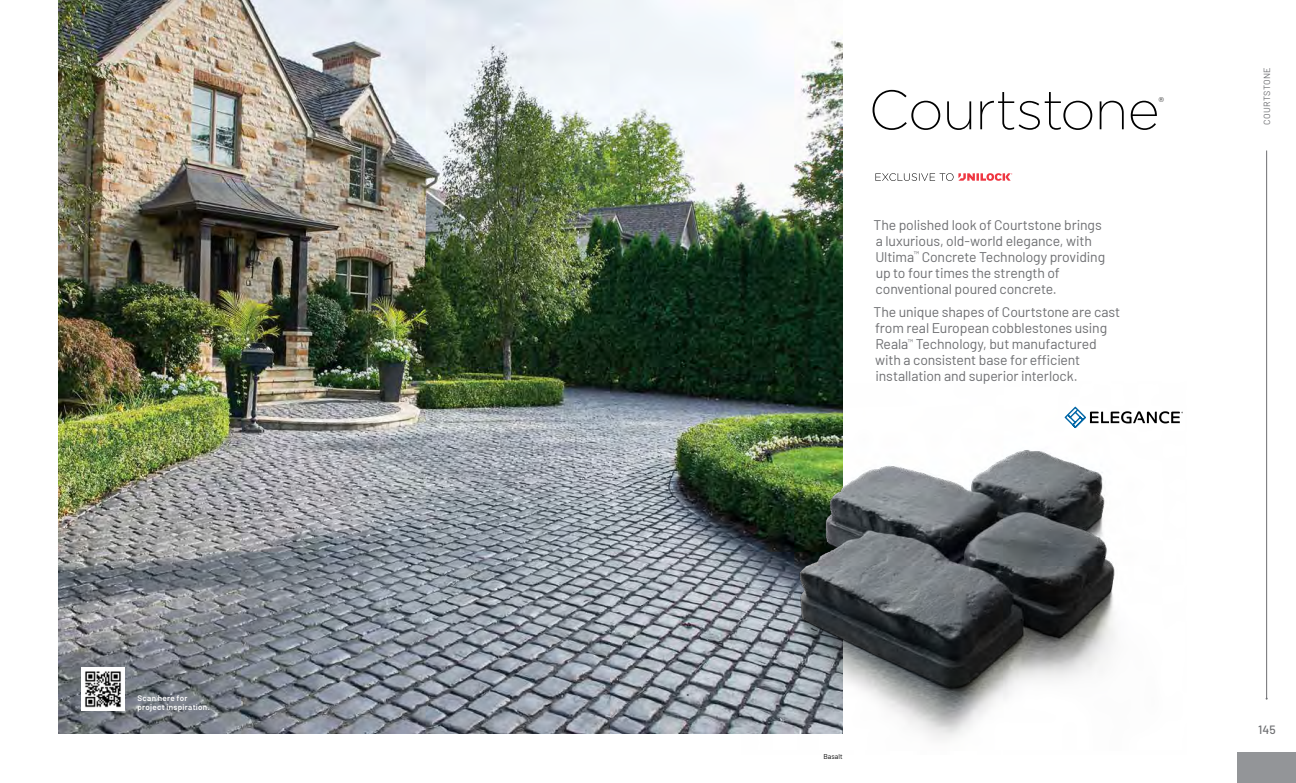
<style>
.page{position:relative;width:1296px;height:783px;background:#fff}
.page>*{position:absolute;margin:0;border:0;box-sizing:border-box;transform-origin:0 0}
.t1{font:200 55.4px "Gotham";letter-spacing:-.015em;color:#000}
.t2{font:14px/16px "Barlow";letter-spacing:-.01em;color:#6d6e71}
.t3{font:200 14px "Gotham";color:#000}
.t4{font:500 12px "Barlow";color:#6d6e71}
.t5{font:9px "Barlow";letter-spacing:.025em;color:#6d6e71}
.t6{font:600 8px/9.6px "Barlow";letter-spacing:.035em;color:#fff}
.t7{font:7px "Barlow";color:#000}
</style>
<div class="page">
<div style="left:1238px;top:753px;width:58px;height:30px;background:#939598"></div>
<hr style="left:1266px;top:151px;width:1px;height:548px;background:#6d6e71">
<img style="left:58px;top:0;width:785px;height:734px">
<svg style="left:876px;top:173px;width:136px;height:8px"></svg>
<img style="left:741px;top:382px;width:374px;height:358px">
<svg style="left:1064px;top:406px;width:119px;height:23px"></svg>
<img style="left:81px;top:668px;width:43px;height:43px">
<p class="t6" style="left:138px;top:692px;width:74px">Scan here for project inspiration.</p>
<h1 class="t1" style="left:869px;top:75px;width:293px">Courtstone</h1>
<p class="t3" style="left:1158px;top:94px;width:7px">®</p>
<p class="t2" style="left:873px;top:215px;width:233px">The polished look of Courtstone brings a luxurious, old-world elegance, with Ultima<sup>™</sup> Concrete Technology providing up to four times the strength of conventional poured concrete.</p>
<p class="t2" style="left:873px;top:303px;width:248px">The unique shapes of Courtstone are cast from real European cobblestones using Reala<sup>™</sup> Technology, but manufactured with a consistent base for efficient installation and superior interlock.</p>
<p class="t5" style="left:1260px;top:125px;width:59px;rotate:-90deg">COURTSTONE</p>
<p class="t7" style="left:824px;top:751px;width:21px">Basalt</p>
<p class="t4" style="left:1258px;top:720px;width:19px">145</p>
</div>
